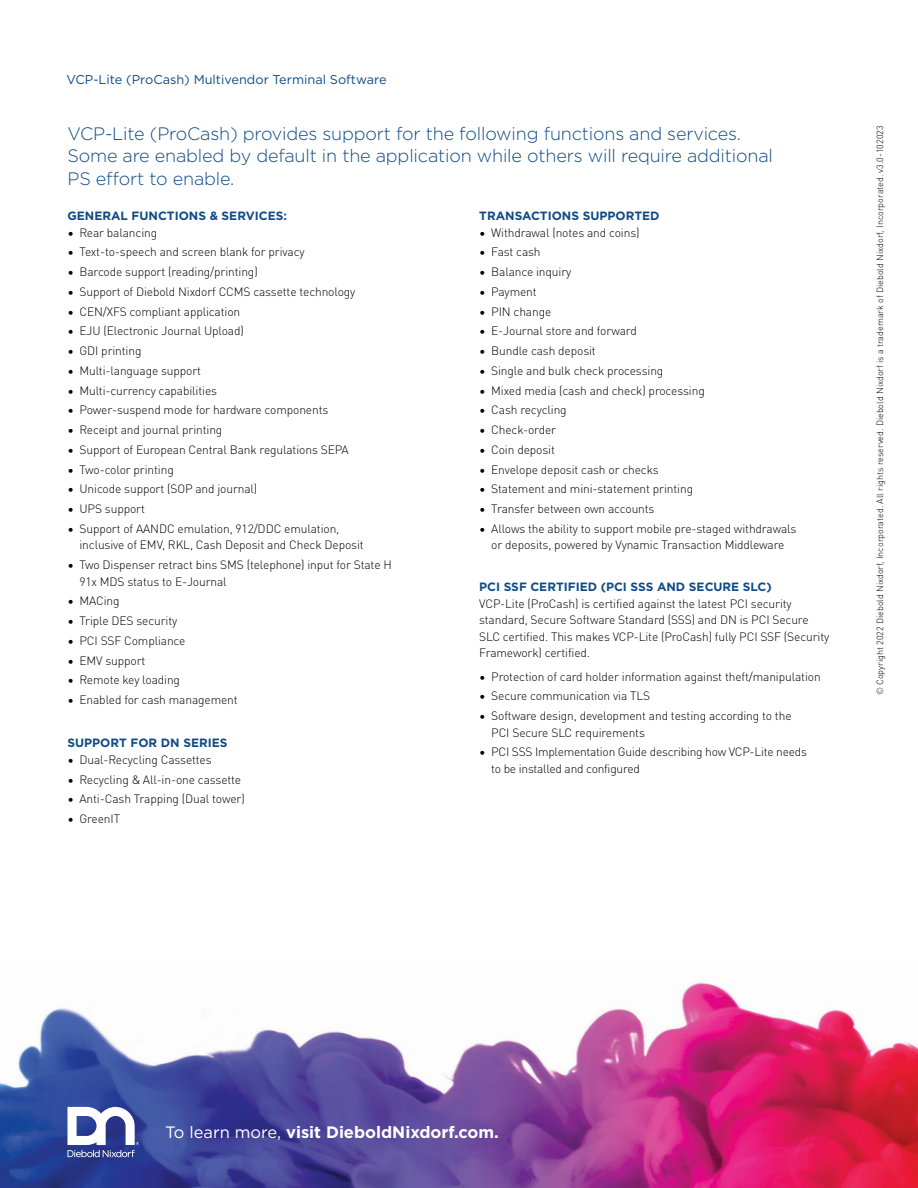
<style>
.page{position:relative;width:918px;height:1188px;background:#fff}
.page>*{position:absolute;margin:0;border:0;box-sizing:border-box;transform-origin:0 0}
.t1{font:300 18px/22.5px "Gotham";letter-spacing:-.01em;color:#104b86}
.t2{font:700 16.5px "Gotham";color:#fff}
.t3{font:12.75px "Gotham";color:#104b86}
.t4{font:300 12px/16.5px "DIN Pro";letter-spacing:-.01em;color:#000}
.t5{font:700 12px "Gotham";color:#104b86}
.t6{font:300 9px "DIN Pro";color:#000}
.s1{font-weight:400}
</style>
<div class="page">
<img style="left:0;top:982px;width:918px;height:206px">
<svg style="left:67px;top:1107px;width:72px;height:50px"></svg>
<p class="t3" style="left:66px;top:71px;width:322px">VCP-Lite (ProCash) Multivendor Terminal Software</p>
<h1 class="t1" style="left:68px;top:122px;width:707px">VCP-Lite (ProCash) provides support for the following functions and services.<br>Some are enabled by default in the application while others will require additional<br>PS effort to enable.</h1>
<p class="t5" style="left:68px;top:208px;width:221px">GENERAL FUNCTIONS &amp; SERVICES:</p>
<p class="t4" style="left:68px;top:223px;width:91px">• Rear balancing</p>
<p class="t4" style="left:68px;top:243px;width:239px">• Text-to-speech and screen blank for privacy</p>
<p class="t4" style="left:68px;top:263px;width:192px">• Barcode support (reading/printing)</p>
<p class="t4" style="left:68px;top:283px;width:289px">• Support of Diebold Nixdorf CCMS cassette technology</p>
<p class="t4" style="left:68px;top:302px;width:174px">• CEN/XFS compliant application</p>
<p class="t4" style="left:68px;top:322px;width:178px">• EJU (Electronic Journal Upload)</p>
<p class="t4" style="left:68px;top:342px;width:76px">• GDI printing</p>
<p class="t4" style="left:68px;top:362px;width:135px">• Multi-language support</p>
<p class="t4" style="left:68px;top:381px;width:151px">• Multi-currency capabilities</p>
<p class="t4" style="left:68px;top:401px;width:262px">• Power-suspend mode for hardware components</p>
<p class="t4" style="left:68px;top:421px;width:156px">• Receipt and journal printing</p>
<p class="t4" style="left:68px;top:440px;width:283px">• Support of European Central Bank regulations SEPA</p>
<p class="t4" style="left:68px;top:460px;width:108px">• Two-color printing</p>
<p class="t4" style="left:68px;top:480px;width:191px">• Unicode support (SOP and journal)</p>
<p class="t4" style="left:68px;top:500px;width:79px">• UPS support</p>
<p class="t4" style="left:80px;top:519px;width:286px;text-indent:-12px">• Support of AANDC emulation, 912/DDC emulation, inclusive of EMV, RKL, Cash Deposit and Check Deposit</p>
<p class="t4" style="left:80px;top:556px;width:314px;text-indent:-12px">• Two Dispenser retract bins SMS (telephone) input for State H<br>91x MDS status to E-Journal</p>
<p class="t4" style="left:68px;top:592px;width:54px">• MACing</p>
<p class="t4" style="left:68px;top:612px;width:111px">• Triple DES security</p>
<p class="t4" style="left:68px;top:631px;width:120px">• PCI SSF Compliance</p>
<p class="t4" style="left:68px;top:651px;width:79px">• EMV support</p>
<p class="t4" style="left:68px;top:671px;width:114px">• Remote key loading</p>
<p class="t4" style="left:68px;top:691px;width:172px">• Enabled for cash management</p>
<p class="t5" style="left:68px;top:735px;width:161px">SUPPORT FOR DN SERIES</p>
<p class="t4" style="left:68px;top:751px;width:146px">• Dual-Recycling Cassettes</p>
<p class="t4" style="left:68px;top:770px;width:175px">• Recycling &amp; All-in-one cassette</p>
<p class="t4" style="left:68px;top:790px;width:179px">• Anti-Cash Trapping (Dual tower)</p>
<p class="t4" style="left:68px;top:810px;width:54px">• GreenIT</p>
<p class="t5" style="left:479px;top:208px;width:182px">TRANSACTIONS SUPPORTED</p>
<p class="t4" style="left:479px;top:223px;width:162px">• Withdrawal (notes and coins)</p>
<p class="t4" style="left:479px;top:243px;width:63px">• Fast cash</p>
<p class="t4" style="left:479px;top:263px;width:94px">• Balance inquiry</p>
<p class="t4" style="left:479px;top:283px;width:59px">• Payment</p>
<p class="t4" style="left:479px;top:302px;width:74px">• PIN change</p>
<p class="t4" style="left:479px;top:322px;width:159px">• E-Journal store and forward</p>
<p class="t4" style="left:479px;top:342px;width:118px">• Bundle cash deposit</p>
<p class="t4" style="left:479px;top:362px;width:186px">• Single and bulk check processing</p>
<p class="t4" style="left:479px;top:381px;width:227px">• Mixed media (cash and check) processing</p>
<p class="t4" style="left:479px;top:401px;width:89px">• Cash recycling</p>
<p class="t4" style="left:479px;top:421px;width:78px">• Check-order</p>
<p class="t4" style="left:479px;top:440px;width:77px">• Coin deposit</p>
<p class="t4" style="left:479px;top:460px;width:181px">• Envelope deposit cash or checks</p>
<p class="t4" style="left:479px;top:480px;width:215px">• Statement and mini-statement printing</p>
<p class="t4" style="left:479px;top:500px;width:177px">• Transfer between own accounts</p>
<p class="t4" style="left:479px;top:519px;width:319px;text-align:center">• Allows the ability to support mobile pre-staged withdrawals or deposits, powered by Vynamic Transaction Middleware</p>
<p class="t5" style="left:479px;top:579px;width:294px">PCI SSF CERTIFIED (PCI SSS AND SECURE SLC)</p>
<p class="t4" style="left:479px;top:594px;width:352px">VCP-Lite (ProCash) is certified against the latest PCI security standard, Secure Software Standard (SSS) and DN is PCI Secure SLC certified. This makes VCP-Lite (ProCash) fully PCI SSF (Security Framework) certified.</p>
<p class="t4" style="left:479px;top:667px;width:343px">• Protection of card holder information against theft/manipulation</p>
<p class="t4" style="left:479px;top:687px;width:172px">• Secure communication via TLS</p>
<p class="t4" style="left:491px;top:707px;width:302px;text-indent:-12px">• Software design, development and testing according to the<br>PCI Secure SLC requirements</p>
<p class="t4" style="left:491px;top:743px;width:317px;text-indent:-12px">• PCI SSS Implementation Guide describing how VCP-Lite needs to be installed and configured</p>
<p class="t6" style="left:873px;top:695px;width:571px;rotate:-90deg">© Copyright 2022 Diebold Nixdorf, Incorporated. All rights reserved. Diebold Nixdorf is a trademark of Diebold Nixdorf, Incorporated. v3.0-102023</p>
<h2 class="t2" style="left:165px;top:1122px;width:335px"><span class="s1">To learn more,</span> visit DieboldNixdorf.com.</h2>
</div>
